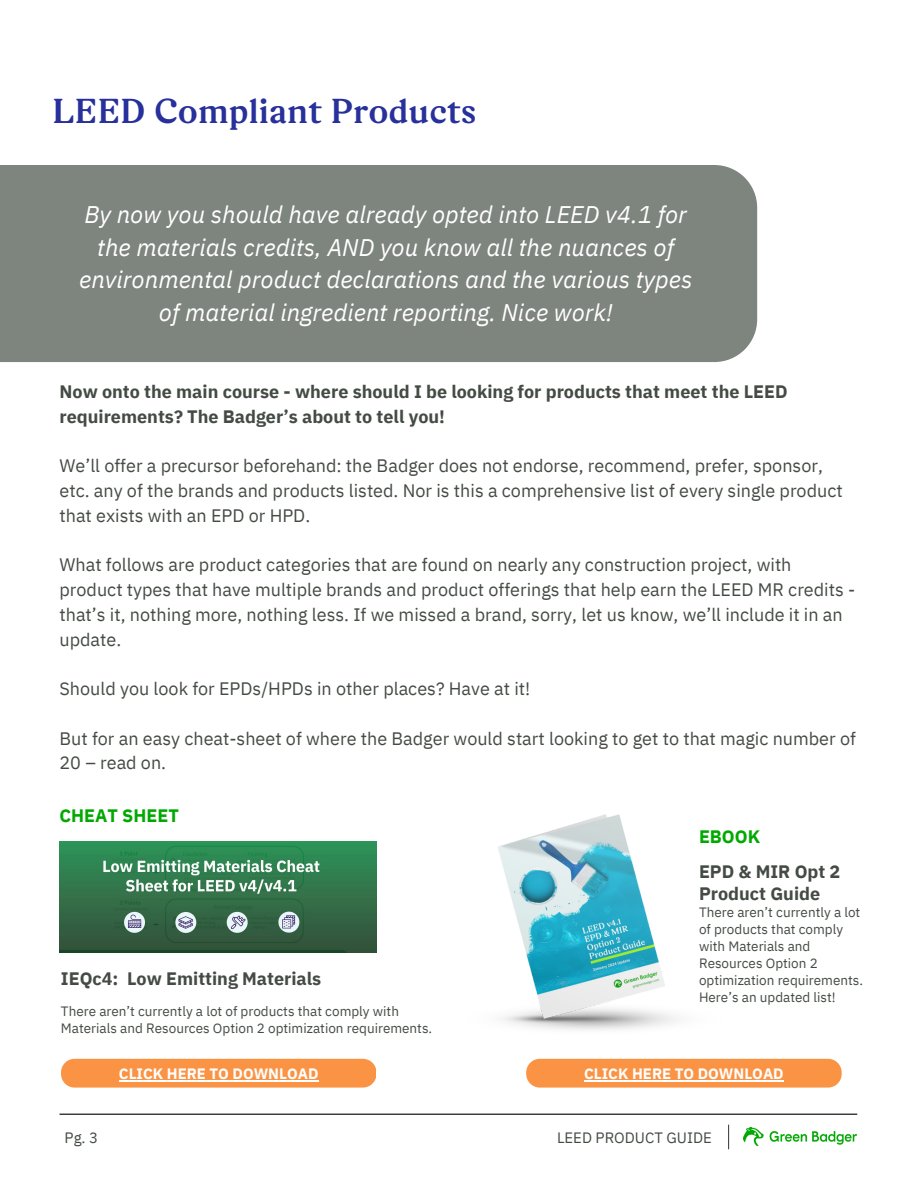
<style>
.page{position:relative;width:918px;height:1188px;background:#fff}
.page>*{position:absolute;margin:0;border:0;box-sizing:border-box;transform-origin:0 0}
.t1{font:500 34.5px "Rza";color:#27309b}
.t2{font:italic 24px/32.7px "IBM Plex Sans";color:#fff;text-align:center}
.t3{font:18px/24.8px "IBM Plex Sans";color:#444b44}
.t4{font:700 18px/24.8px "IBM Plex Sans";color:#444b44}
.t5{font:700 18px "IBM Plex Sans";color:#00a900}
.t6{font:700 15px "IBM Plex Sans";color:#fff}
.t7{font:15px "IBM Plex Sans";color:#444b44}
.t8{font:13.5px/16.8px "IBM Plex Sans";color:#444b44}
</style>
<div class="page">
<div style="left:0;top:165px;width:757px;height:197px;background:#7e847e"></div>
<hr style="left:60px;top:1114px;width:797px;height:1px;background:#000">
<img style="left:743px;top:1128px;width:114px;height:18px">
<svg style="left:728px;top:1125px;width:1px;height:24px"></svg>
<img style="left:498px;top:814px;width:179px;height:216px">
<div style="left:526px;top:1059px;width:315px;height:29px;background:#fb9344;border-radius:14px"></div>
<div style="left:61px;top:1059px;width:315px;height:29px;background:#fb9344;border-radius:14px"></div>
<img style="left:60px;top:841px;width:317px;height:112px">
<hr style="left:584px;top:1080px;width:200px;height:1px;background:#fff">
<hr style="left:119px;top:1080px;width:200px;height:1px;background:#fff">
<p class="t1" style="left:52px;top:90px;width:426px">LEED Compliant Products</p>
<p class="t2" style="left:79px;top:198px;width:615px">By now you should have already opted into LEED v4.1 for the materials credits, AND you know all the nuances of environmental product declarations and the various types of material ingredient reporting. Nice work!</p>
<h2 class="t4" style="left:60px;top:379px;width:730px">Now onto the main course - where should I be looking for products that meet the LEED requirements? The Badger’s about to tell you!</h2>
<h4 class="t3" style="left:60px;top:453px;width:785px">We’ll offer a precursor beforehand: the Badger does not endorse, recommend, prefer, sponsor, etc. any of the brands and products listed. Nor is this a comprehensive list of every single product that exists with an EPD or HPD.</h4>
<h5 class="t3" style="left:60px;top:552px;width:797px">What follows are product categories that are found on nearly any construction project, with product types that have multiple brands and product offerings that help earn the LEED MR credits - that’s it, nothing more, nothing less. If we missed a brand, sorry, let us know, we’ll include it in an update.</h5>
<h5 class="t3" style="left:60px;top:676px;width:472px">Should you look for EPDs/HPDs in other places? Have at it!</h5>
<h5 class="t3" style="left:60px;top:725px;width:798px">But for an easy cheat-sheet of where the Badger would start looking to get to that magic number of<br>20 – read on.</h5>
<h6 class="t5" style="left:60px;top:803px;width:121px">CHEAT SHEET</h6>
<p class="t4" style="left:61px;top:966px;width:262px">IEQc4: Low Emitting Materials</p>
<h6 class="t8" style="left:61px;top:1002px;width:373px">There aren’t currently a lot of products that comply with<br>Materials and Resources Option 2 optimization requirements.</h6>
<p class="t6" style="left:119px;top:1063px;width:201px">CLICK HERE TO DOWNLOAD</p>
<p class="t7" style="left:65px;top:1127px;width:35px">Pg. 3</p>
<h3 class="t5" style="left:699px;top:825px;width:63px">EBOOK</h3>
<p class="t4" style="left:699px;top:860px;width:143px;line-height:22.5px">EPD &amp; MIR Opt 2<br>Product Guide</p>
<h4 class="t8" style="left:699px;top:904px;width:166px">There aren’t currently a lot of products that comply with Materials and<br>Resources Option 2 optimization requirements.<br>Here’s an updated list!</h4>
<p class="t6" style="left:584px;top:1063px;width:201px">CLICK HERE TO DOWNLOAD</p>
<h4 class="t7" style="left:557px;top:1127px;width:156px">LEED PRODUCT GUIDE</h4>
</div>
